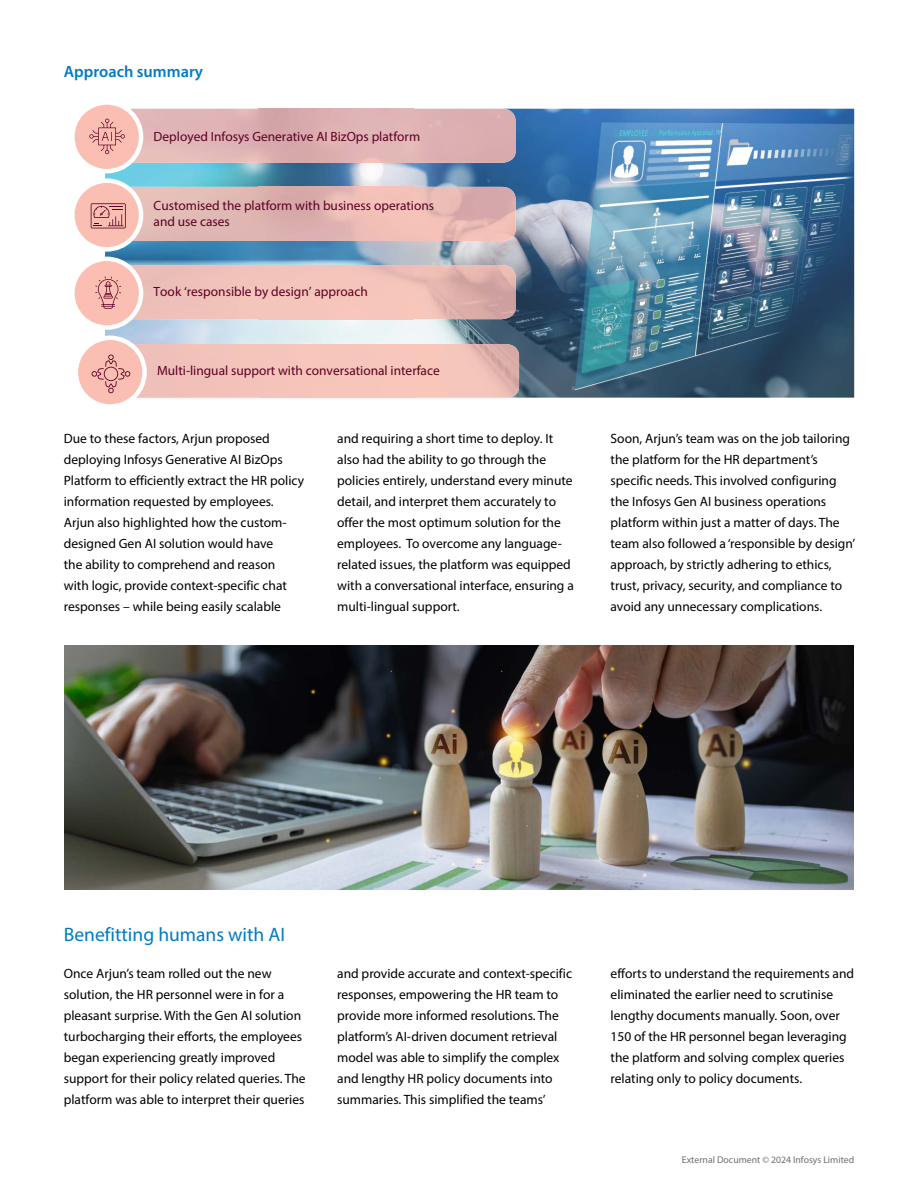
<style>
.page{position:relative;width:918px;height:1188px;background:#fff}
.page>*{position:absolute;margin:0;border:0;box-sizing:border-box;transform-origin:0 0}
.t1{font:19.5px "Myriad Pro";color:#007cc3}
.t2{font:600 16.35px "Myriad Pro";color:#007cc3}
.t3{font:13.5px/21px "Myriad Pro";color:#000}
.t4{font:13.35px/16px "Myriad Pro";color:#5d0024}
.t5{font:9.75px "Myriad Pro";color:#6d6e71}
</style>
<div class="page">
<img style="left:64px;top:645px;width:790px;height:244px">
<img style="left:105px;top:109px;width:749px;height:289px">
<img style="left:143px;top:109px;width:373px;height:54px">
<img style="left:143px;top:187px;width:373px;height:54px">
<img style="left:143px;top:265px;width:373px;height:54px">
<img style="left:509px;top:344px;width:10px;height:54px">
<svg style="left:78px;top:336px;width:431px;height:69px;background:#f0cbc4"></svg>
<svg style="left:74px;top:104px;width:69px;height:226px"></svg>
<p class="t2" style="left:64px;top:62px;width:141px">Approach summary</p>
<p class="t4" style="left:154px;top:128px;width:268px">Deployed Infosys Generative AI BizOps platform</p>
<p class="t4" style="left:154px;top:198px;width:282px">Customised the platform with business operations and use cases</p>
<p class="t4" style="left:154px;top:283px;width:216px">Took ‘responsible by design’ approach</p>
<p class="t4" style="left:157px;top:362px;width:284px">Multi-lingual support with conversational interface</p>
<p class="t3" style="left:64px;top:428px;width:242px">Due to these factors, Arjun proposed deploying Infosys Generative AI BizOps Platform to efficiently extract the HR policy information requested by employees.<br>Arjun also highlighted how the custom&shy;designed Gen AI solution would have<br>the ability to comprehend and reason<br>with logic, provide context-specific chat responses – while being easily scalable</p>
<p class="t3" style="left:337px;top:428px;width:238px">and requiring a short time to deploy. It also had the ability to go through the policies entirely, understand every minute detail, and interpret them accurately to offer the most optimum solution for the employees. To overcome any language&shy;related issues, the platform was equipped with a conversational interface, ensuring a multi-lingual support.</p>
<p class="t3" style="left:611px;top:428px;width:246px">Soon, Arjun’s team was on the job tailoring the platform for the HR department’s specific needs. This involved configuring the Infosys Gen AI business operations platform within just a matter of days. The team also followed a ‘responsible by design’ approach, by strictly adhering to ethics, trust, privacy, security, and compliance to avoid any unnecessary complications.</p>
<h1 class="t1" style="left:64px;top:922px;width:223px">Benefitting humans with AI</h1>
<p class="t3" style="left:64px;top:963px;width:243px">Once Arjun’s team rolled out the new solution, the HR personnel were in for a pleasant surprise. With the Gen AI solution turbocharging their efforts, the employees began experiencing greatly improved support for their policy related queries. The platform was able to interpret their queries</p>
<p class="t3" style="left:337px;top:963px;width:236px">and provide accurate and context-specific responses, empowering the HR team to provide more informed resolutions. The platform’s AI-driven document retrieval model was able to simplify the complex and lengthy HR policy documents into summaries. This simplified the teams’</p>
<p class="t3" style="left:611px;top:963px;width:245px">efforts to understand the requirements and eliminated the earlier need to scrutinise lengthy documents manually. Soon, over 150 of the HR personnel began leveraging the platform and solving complex queries relating only to policy documents.</p>
<p class="t5" style="left:682px;top:1154px;width:174px">External Document © 2024 Infosys Limited</p>
</div>
